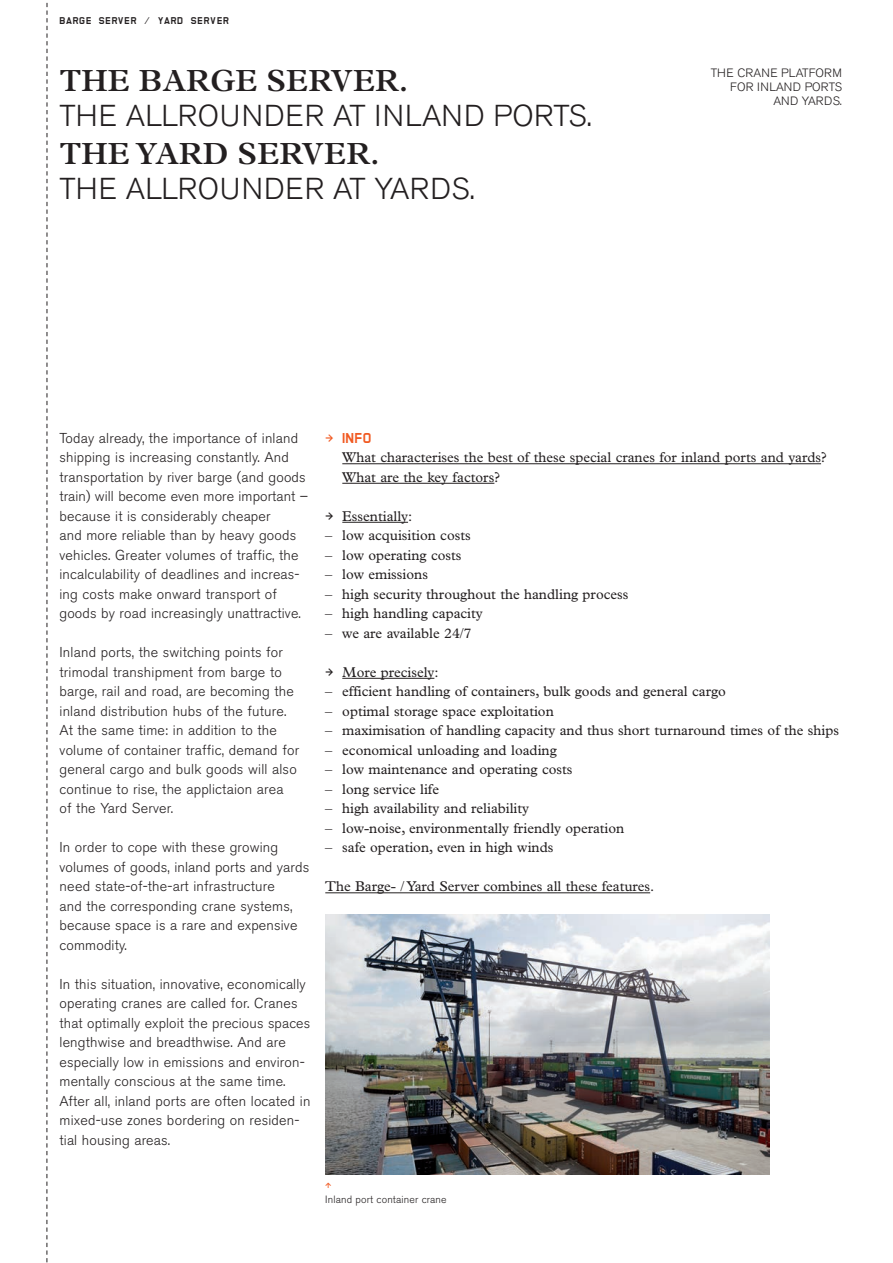
<style>
.page{position:relative;width:893px;height:1263px;background:#fff}
.page>*{position:absolute;margin:0;border:0;box-sizing:border-box;transform-origin:0 0}
.t1{font:600 30.75px "Plantin";color:#231f20}
.t2{font:300 30px "Akzidenz Grotesk BE";letter-spacing:.02em;color:#231f20}
.t3{font:300 14.25px/19.5px "Akzidenz Grotesk BE";letter-spacing:.01em;color:#231f20}
.t4{font:14.25px/19.5px "Plantin";color:#231f20}
.t5{font:700 14.25px "Kranunion Office";color:#f15921}
.t6{font:300 12px/14.4px "Akzidenz Grotesk BE";letter-spacing:.01em;color:#231f20;text-align:right}
.t7{font:300 10.5px "Akzidenz Grotesk BE";letter-spacing:.01em;color:#231f20}
.t8{font:10.5px "Office";color:#f15921}
.t9{font:700 9.75px "Kranunion Office";letter-spacing:.06em;color:#231f20}
.s1{font-family:"Office";font-weight:400}
.s2{font-family:"Office"}
</style>
<div class="page">
<hr style="left:342px;top:463px;width:479px;height:1px;background:#231f20">
<hr style="left:342px;top:483px;width:152px;height:1px;background:#231f20">
<hr style="left:342px;top:522px;width:66px;height:1px;background:#231f20">
<hr style="left:342px;top:678px;width:92px;height:1px;background:#231f20">
<hr style="left:325px;top:892px;width:325px;height:1px;background:#231f20">
<svg style="left:47px;top:3px;width:1px;height:1259px"></svg>
<img style="left:325px;top:915px;width:444px;height:259px">
<p class="t9" style="left:60px;top:15px;width:171px">BARGE SERVER / YARD SERVER</p>
<h1 class="t1" style="left:60px;top:63px;width:350px">THE BARGE SERVER.</h1>
<h2 class="t2" style="left:60px;top:99px;width:534px">THE ALLROUNDER AT INLAND PORTS.</h2>
<h1 class="t1" style="left:60px;top:136px;width:321px">THE YARD SERVER.</h1>
<h2 class="t2" style="left:60px;top:172px;width:417px">THE ALLROUNDER AT YARDS.</h2>
<p class="t6" style="left:711px;top:65px;width:133px">THE CRANE PLATFORM<br>FOR INLAND PORTS<br>AND YARDS.</p>
<p class="t3" style="left:60px;top:428px;width:250px">Today already, the importance of inland shipping is increasing constantly. And transportation by river barge (and goods train) will become even more important – because it is considerably cheaper<br>and more reliable than by heavy goods vehicles. Greater volumes of traffic, the incalculability of deadlines and increas&shy;ing costs make onward transport of goods by road increasingly unattractive.</p>
<p class="t3" style="left:60px;top:643px;width:241px">Inland ports, the switching points for trimodal transhipment from barge to barge, rail and road, are becoming the inland distribution hubs of the future.<br>At the same time: in addition to the volume of container traffic, demand for general cargo and bulk goods will also continue to rise, the applictaion area of the Yard Server.</p>
<p class="t3" style="left:60px;top:838px;width:251px">In order to cope with these growing volumes of goods, inland ports and yards need state-of-the-art infrastructure<br>and the corresponding crane systems, because space is a rare and expensive commodity.</p>
<p class="t3" style="left:60px;top:974px;width:252px">In this situation, innovative, economically operating cranes are called for. Cranes that optimally exploit the precious spaces lengthwise and breadthwise. And are especially low in emissions and environ&shy;mentally conscious at the same time.<br>After all, inland ports are often located in mixed-use zones bordering on residen&shy;tial housing areas.</p>
<p class="t5" style="left:325px;top:429px;width:48px"><span class="s1">Q</span> INFO</p>
<p class="t4" style="left:342px;top:448px;width:486px">What characterises the best of these special cranes for inland ports and yards?<br>What are the key factors?</p>
<p class="t4" style="left:325px;top:506px;width:88px"><span class="s2">Q</span> Essentially:</p>
<p class="t4" style="left:325px;top:526px;width:147px">– low acquisition costs</p>
<p class="t4" style="left:325px;top:545px;width:138px">– low operating costs</p>
<p class="t4" style="left:325px;top:565px;width:104px">– low emissions</p>
<p class="t4" style="left:325px;top:584px;width:305px">– high security throughout the handling process</p>
<p class="t4" style="left:325px;top:604px;width:159px">– high handling capacity</p>
<p class="t4" style="left:325px;top:623px;width:148px">– we are available 24/7</p>
<p class="t4" style="left:325px;top:662px;width:115px"><span class="s2">Q</span> More precisely:</p>
<p class="t4" style="left:325px;top:682px;width:402px">– efficient handling of containers, bulk goods and general cargo</p>
<p class="t4" style="left:325px;top:701px;width:230px">– optimal storage space exploitation</p>
<p class="t4" style="left:325px;top:721px;width:515px">– maximisation of handling capacity and thus short turnaround times of the ships</p>
<p class="t4" style="left:325px;top:740px;width:233px">– economical unloading and loading</p>
<p class="t4" style="left:325px;top:760px;width:249px">– low maintenance and operating costs</p>
<p class="t4" style="left:325px;top:779px;width:115px">– long service life</p>
<p class="t4" style="left:325px;top:799px;width:205px">– high availability and reliability</p>
<p class="t4" style="left:325px;top:818px;width:301px">– low-noise, environmentally friendly operation</p>
<p class="t4" style="left:325px;top:838px;width:230px">– safe operation, even in high winds</p>
<p class="t4" style="left:325px;top:877px;width:331px">The Barge- / Yard Server combines all these features.</p>
<p class="t8" style="left:325px;top:1180px;width:8px">O</p>
<p class="t7" style="left:325px;top:1193px;width:123px">Inland port container crane</p>
</div>
